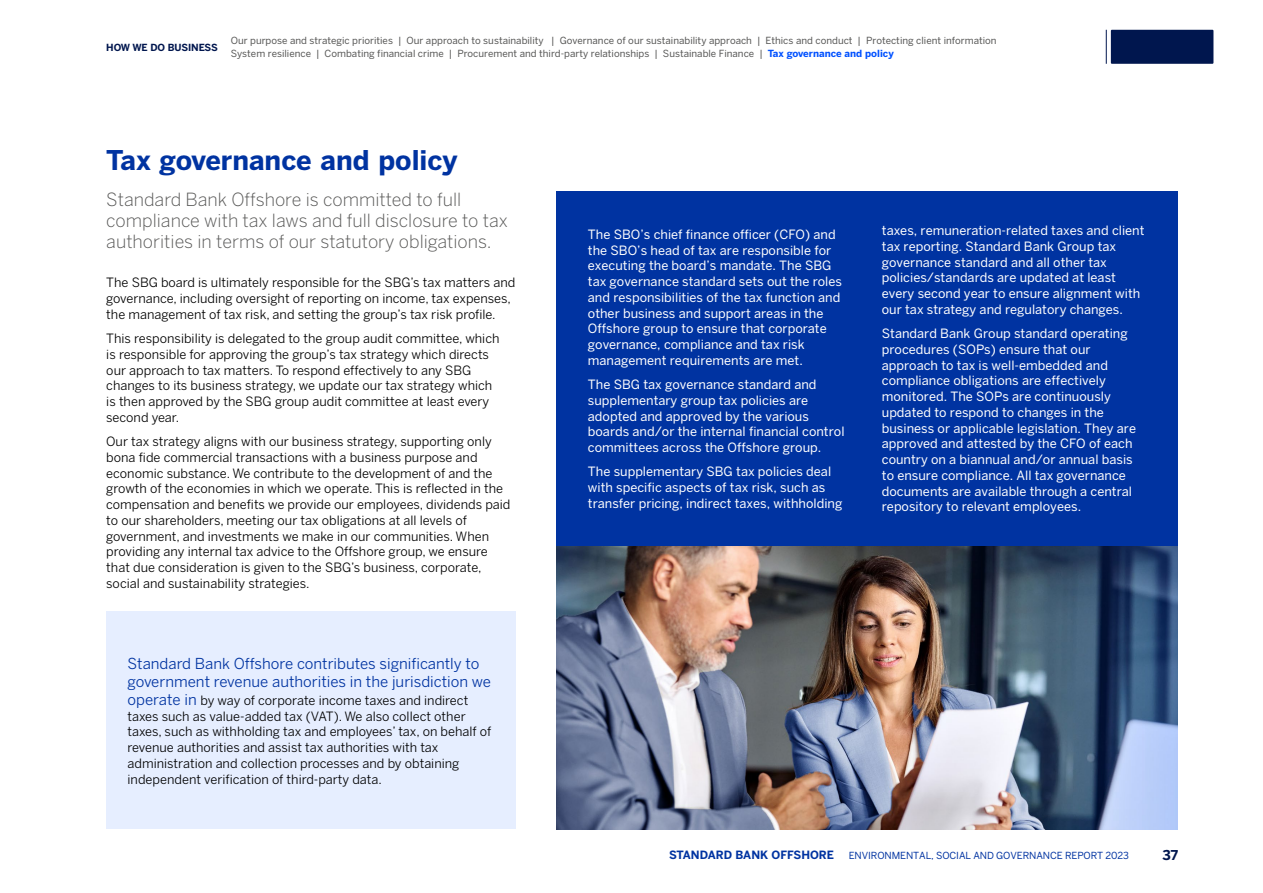
<style>
.page{position:relative;width:1263px;height:893px;background:#fff}
.page>*{position:absolute;margin:0;border:0;box-sizing:border-box;transform-origin:0 0}
.t1{font:700 27px "Benton Sans";color:#0033a1}
.t2{font:300 18px/21px "Benton Sans";color:#575756}
.t3{font:15px/18px "Benton Sans";color:#0033a1}
.t4{font:700 13.5px "Benton Sans";color:#00164e}
.t5{font:12.75px/15.8px "Benton Sans";color:#000}
.t6{font:12.75px/15.8px "Benton Sans";color:#fff}
.t7{font:700 11.4px "Benton Sans";color:#0033a1}
.t8{font:9.75px/12.8px "Benton Sans";color:#575756}
.t9{font:9.75px "Benton Sans";letter-spacing:-.01em;color:#0033a1}
.t10{font:700 9.75px "Benton Sans";letter-spacing:-.01em;color:#00164e}
.s1{font-weight:700;color:#0051ff}
.s2{font-size:15px;color:#0033a1}
</style>
<div class="page">
<img style="left:556px;top:546px;width:622px;height:283px">
<div style="left:556px;top:191px;width:622px;height:355px;background:#0033a1"></div>
<div style="left:106px;top:611px;width:410px;height:218px;background:#e6eeff"></div>
<div style="left:1111px;top:30px;width:102px;height:34px;background:#00164e"></div>
<hr style="left:1106px;top:30px;width:1px;height:34px;background:#00164e">
<p class="t10" style="left:106px;top:41px;width:113px">HOW WE DO BUSINESS</p>
<p class="t8" style="left:231px;top:34px;width:767px">Our purpose and strategic priorities | Our approach to sustainability | Governance of our sustainability approach | Ethics and conduct | Protecting client information<br>System resilience | Combating financial crime | Procurement and third-party relationships | Sustainable Finance | <span class="s1">Tax governance and policy</span></p>
<h1 class="t1" style="left:106px;top:144px;width:353px">Tax governance and policy</h1>
<h2 class="t2" style="left:106px;top:188px;width:403px">Standard Bank Offshore is committed to full compliance with tax laws and full disclosure to tax authorities in terms of our statutory obligations.</h2>
<p class="t5" style="left:106px;top:275px;width:411px">The SBG board is ultimately responsible for the SBG’s tax matters and governance, including oversight of reporting on income, tax expenses, the management of tax risk, and setting the group’s tax risk profile.</p>
<p class="t5" style="left:106px;top:330px;width:395px">This responsibility is delegated to the group audit committee, which is responsible for approving the group’s tax strategy which directs our approach to tax matters. To respond effectively to any SBG changes to its business strategy, we update our tax strategy which is then approved by the SBG group audit committee at least every second year.</p>
<p class="t5" style="left:106px;top:433px;width:406px">Our tax strategy aligns with our business strategy, supporting only bona fide commercial transactions with a business purpose and economic substance. We contribute to the development of and the growth of the economies in which we operate. This is reflected in the compensation and benefits we provide our employees, dividends paid to our shareholders, meeting our tax obligations at all levels of government, and investments we make in our communities. When providing any internal tax advice to the Offshore group, we ensure that due consideration is given to the SBG’s business, corporate, social and sustainability strategies.</p>
<p class="t3" style="left:128px;top:654px;width:365px">Standard Bank Offshore contributes significantly to government revenue authorities in the jurisdiction we</p>
<p class="t5" style="left:128px;top:692px;width:365px"><span class="s2">operate in</span> by way of corporate income taxes and indirect taxes such as value-added tax (VAT). We also collect other taxes, such as withholding tax and employees’ tax, on behalf of revenue authorities and assist tax authorities with tax administration and collection processes and by obtaining independent verification of third-party data.</p>
<p class="t6" style="left:588px;top:226px;width:256px">The SBO’s chief finance officer (CFO) and the SBO’s head of tax are responsible for executing the board’s mandate. The SBG tax governance standard sets out the roles and responsibilities of the tax function and other business and support areas in the Offshore group to ensure that corporate governance, compliance and tax risk management requirements are met.</p>
<p class="t6" style="left:588px;top:376px;width:258px">The SBG tax governance standard and supplementary group tax policies are adopted and approved by the various boards and/or the internal financial control committees across the Offshore group.</p>
<p class="t6" style="left:588px;top:464px;width:256px">The supplementary SBG tax policies deal with specific aspects of tax risk, such as transfer pricing, indirect taxes, withholding</p>
<p class="t6" style="left:882px;top:223px;width:264px">taxes, remuneration-related taxes and client tax reporting. Standard Bank Group tax governance standard and all other tax policies/standards are updated at least every second year to ensure alignment with our tax strategy and regulatory changes.</p>
<p class="t6" style="left:882px;top:325px;width:256px">Standard Bank Group standard operating procedures (SOPs) ensure that our approach to tax is well-embedded and compliance obligations are effectively monitored. The SOPs are continuously updated to respond to changes in the business or applicable legislation. They are approved and attested by the CFO of each country on a biannual and/or annual basis to ensure compliance. All tax governance documents are available through a central repository to relevant employees.</p>
<p class="t7" style="left:669px;top:848px;width:167px">STANDARD BANK OFFSHORE</p>
<p class="t9" style="left:849px;top:850px;width:282px">ENVIRONMENTAL, SOCIAL AND GOVERNANCE REPORT 2023</p>
<p class="t4" style="left:1162px;top:847px;width:17px">37</p>
</div>
